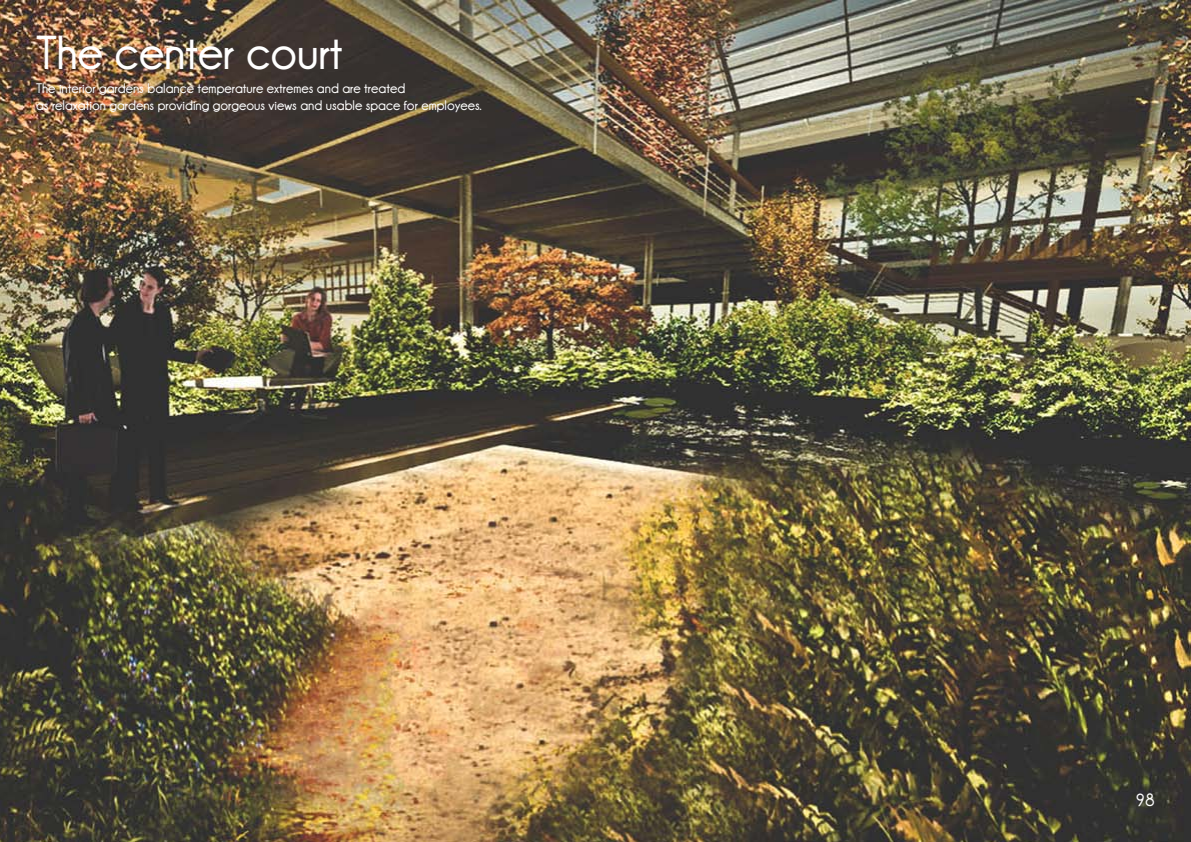
<style>
.page{position:relative;width:1191px;height:842px;background:#fff}
.page>*{position:absolute;margin:0;border:0;box-sizing:border-box;transform-origin:0 0}
.t1{font:700 48px "Champagne&Limousines";color:#fff}
.t2{font:700 18px "Champagne&Limousines";color:#fff}
.t3{font:700 14px/16.8px "Champagne&Limousines";color:#fff}
</style>
<div class="page">
<img style="left:0;top:0;width:1191px;height:842px">
<h1 class="t1" style="left:36px;top:26px;width:308px">The center court</h1>
<p class="t3" style="left:36px;top:80px;width:447px">The interior gardens balance temperature extremes and are treated<br>as relaxation gardens providing gorgeous views and usable space for employees.</p>
<p class="t2" style="left:1135px;top:790px;width:21px">98</p>
</div>
